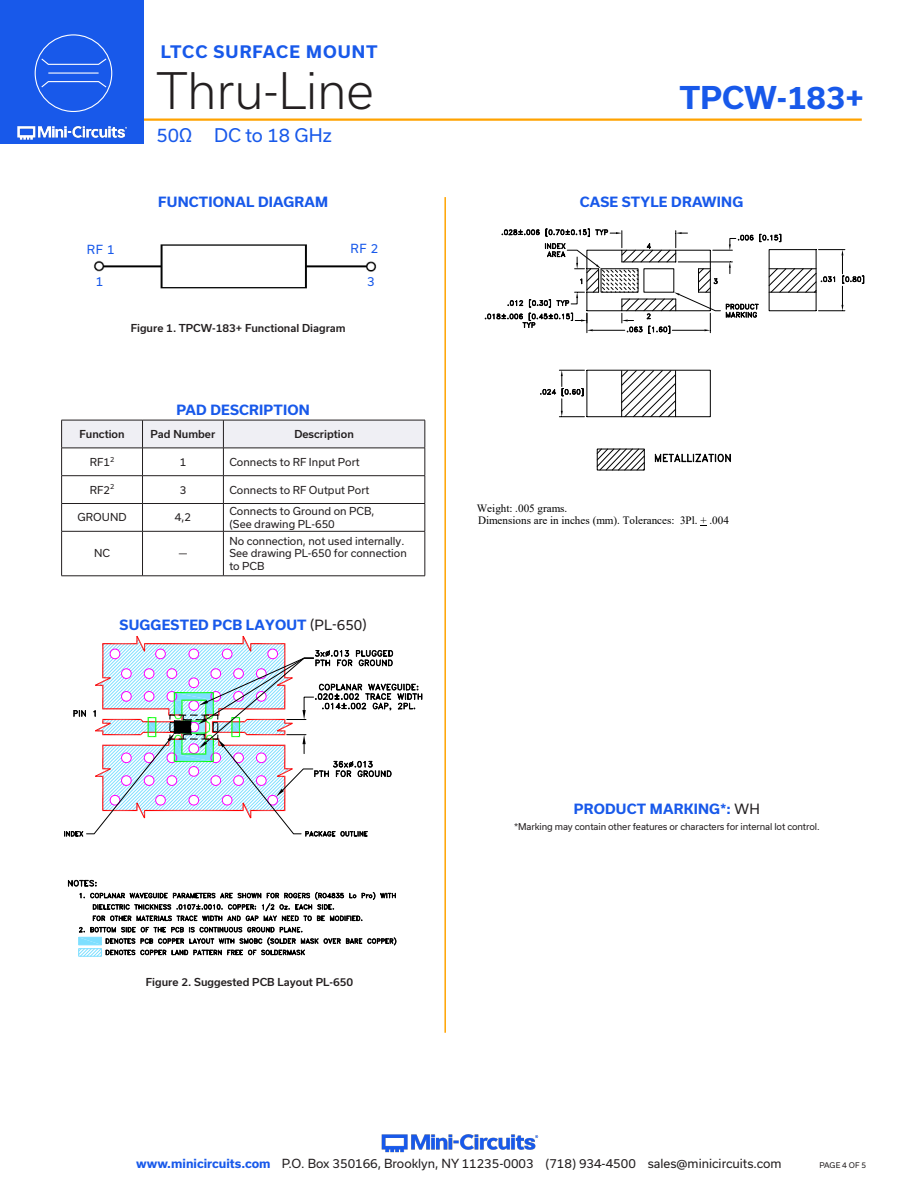
<style>
.page{position:relative;width:918px;height:1188px;background:#fff}
.page>*{position:absolute;margin:0;border:0;box-sizing:border-box;transform-origin:0 0}
.t1{font:300 48px "Usual";color:#231f20}
.t2{font:700 30px "Usual";color:#1859ea}
.t3{font:18px "Usual";color:#1859ea}
.t4{font:700 16.5px "Usual";letter-spacing:.065em;color:#1859ea}
.Blue_Headers{font:700 13.5px "Usual";letter-spacing:.015em;color:#1859ea}
.Demo_Board{font:700 13.5px "Usual";letter-spacing:.015em;color:#1859ea}
.t5{font:12px "Usual";color:#231f20}
.Eyebrow{font:12px "Usual";color:#1859ea}
.t6{font:11.1px/12.8px "Times New Roman";color:#000}
.Table_Body_Left_Just{font:10.5px/12.6px "Usual";color:#231f20}
.Figure_Title_Medium{font:500 10.5px "Usual";color:#231f20}
.Table_Header_Center{font:500 10.5px "Usual";color:#231f20}
.Table_Body_Center{font:10.5px "Usual";color:#231f20}
.Notes{font:9px "Usual";letter-spacing:-.01em;color:#231f20}
.t7{font:7.5px "Usual";color:#231f20}
.s1{font-weight:400;color:#231f20}
.s2{font-weight:700;color:#1859ea}
</style>
<div class="page">
<img style="left:381px;top:1134px;width:158px;height:19px">
<hr style="left:129px;top:118px;width:733px;height:3px;background:#ffa300">
<div style="left:0;top:0;width:144px;height:144px;background:#1859ea"></div>
<img style="left:17px;top:120px;width:128px;height:20px">
<img style="left:93px;top:244px;width:284px;height:45px">
<hr style="left:444px;top:197px;width:2px;height:836px;background:#ffa300">
<svg style="left:61px;top:420px;width:365px;height:111px"></svg>
<hr style="left:61px;top:531px;width:82px;height:1px;background:#231f20">
<hr style="left:61px;top:531px;width:1px;height:45px;background:#231f20">
<hr style="left:143px;top:531px;width:80px;height:1px;background:#231f20">
<hr style="left:142px;top:531px;width:1px;height:45px;background:#231f20">
<hr style="left:223px;top:531px;width:202px;height:1px;background:#231f20">
<hr style="left:223px;top:531px;width:1px;height:45px;background:#231f20">
<hr style="left:425px;top:531px;width:1px;height:45px;background:#231f20">
<hr style="left:61px;top:576px;width:82px;height:1px;background:#231f20">
<hr style="left:143px;top:576px;width:80px;height:1px;background:#231f20">
<hr style="left:223px;top:576px;width:202px;height:1px;background:#231f20">
<svg style="left:540px;top:370px;width:48px;height:48px"></svg>
<div style="left:587px;top:370px;width:123px;height:47px;border:1px solid #000"></div>
<hr style="left:621px;top:371px;width:1px;height:46px;background:#000">
<svg style="left:622px;top:370px;width:54px;height:47px"></svg>
<svg style="left:485px;top:229px;width:379px;height:105px"></svg>
<svg style="left:599px;top:451px;width:43px;height:17px"></svg>
<div style="left:597px;top:449px;width:47px;height:21px;border:1px solid #000"></div>
<svg style="left:655px;top:454px;width:75px;height:8px"></svg>
<svg style="left:68px;top:880px;width:328px;height:41px"></svg>
<svg style="left:78px;top:927px;width:318px;height:30px"></svg>
<div style="left:78px;top:948px;width:24px;height:8px;border:1px solid #7edfff"></div>
<svg style="left:64px;top:636px;width:358px;height:201px"></svg>
<div style="left:35px;top:34px;width:77px;height:78px;border:1px solid #fff;border-radius:50%"></div>
<hr style="left:48px;top:72px;width:51px;height:2px;background:#fff">
<svg style="left:41px;top:81px;width:67px;height:8px"></svg>
<svg style="left:41px;top:57px;width:67px;height:8px"></svg>
<h3 class="t4" style="left:161px;top:42px;width:218px">LTCC SURFACE MOUNT</h3>
<h1 class="t1" style="left:156px;top:63px;width:219px">Thru-Line</h1>
<h3 class="t3" style="left:156px;top:125px;width:177px">50Ω DC to 18 GHz</h3>
<p class="Blue_Headers" style="left:158px;top:194px;width:171px">FUNCTIONAL DIAGRAM</p>
<p class="Eyebrow" style="left:87px;top:243px;width:29px">RF 1</p>
<p class="Eyebrow" style="left:351px;top:242px;width:29px">RF 2</p>
<p class="Eyebrow" style="left:96px;top:275px;width:9px">1</p>
<p class="Eyebrow" style="left:367px;top:275px;width:9px">3</p>
<p class="Figure_Title_Medium" style="left:131px;top:322px;width:216px">Figure 1. TPCW-183+ Functional Diagram</p>
<p class="Blue_Headers" style="left:177px;top:402px;width:135px">PAD DESCRIPTION</p>
<p class="Table_Header_Center" style="left:79px;top:428px;width:47px">Function</p>
<p class="Table_Header_Center" style="left:151px;top:428px;width:66px">Pad Number</p>
<p class="Table_Header_Center" style="left:294px;top:428px;width:61px">Description</p>
<p class="Table_Body_Center" style="left:90px;top:456px;width:26px">RF1<sup>2</sup></p>
<p class="Table_Body_Center" style="left:180px;top:456px;width:8px">1</p>
<p class="Table_Body_Left_Just" style="left:229px;top:455px;width:132px">Connects to RF Input Port</p>
<p class="Table_Body_Center" style="left:90px;top:484px;width:26px">RF2<sup>2</sup></p>
<p class="Table_Body_Center" style="left:180px;top:484px;width:8px">3</p>
<p class="Table_Body_Left_Just" style="left:229px;top:483px;width:141px">Connects to RF Output Port</p>
<p class="Table_Body_Center" style="left:78px;top:511px;width:51px">GROUND</p>
<p class="Table_Body_Center" style="left:175px;top:511px;width:18px">4,2</p>
<p class="Table_Body_Left_Just" style="left:229px;top:505px;width:147px">Connects to Ground on PCB,</p>
<p class="Table_Body_Left_Just" style="left:229px;top:517px;width:107px">(See drawing PL-650</p>
<p class="Table_Body_Center" style="left:94px;top:548px;width:17px">NC</p>
<p class="Table_Body_Center" style="left:179px;top:548px;width:10px">—</p>
<p class="Table_Body_Left_Just" style="left:229px;top:535px;width:179px">No connection, not used internally.<br>See drawing PL-650 for connection to PCB</p>
<p class="Demo_Board" style="left:120px;top:617px;width:249px">SUGGESTED PCB LAYOUT <span class="s1">(PL-650)</span></p>
<p class="Figure_Title_Medium" style="left:146px;top:976px;width:209px">Figure 2. Suggested PCB Layout PL-650</p>
<h2 class="t2" style="left:680px;top:80px;width:186px">TPCW-183+</h2>
<p class="Blue_Headers" style="left:580px;top:194px;width:165px">CASE STYLE DRAWING</p>
<p class="t6" style="left:477px;top:501px;width:254px">Weight: .005 grams.<br>Dimensions are in inches (mm). Tolerances: 3Pl. + .004</p>
<p class="Demo_Board" style="left:574px;top:801px;width:188px">PRODUCT MARKING*: <span class="s1">WH</span></p>
<p class="Notes" style="left:514px;top:821px;width:307px">*Marking may contain other features or characters for internal lot control.</p>
<p class="t5" style="left:136px;top:1157px;width:647px"><span class="s2">www.minicircuits.com</span> P.O. Box 350166, Brooklyn, NY 11235-0003 (718) 934-4500 sales@minicircuits.com</p>
<p class="t7" style="left:819px;top:1161px;width:48px">PAGE 4 OF 5</p>
</div>
